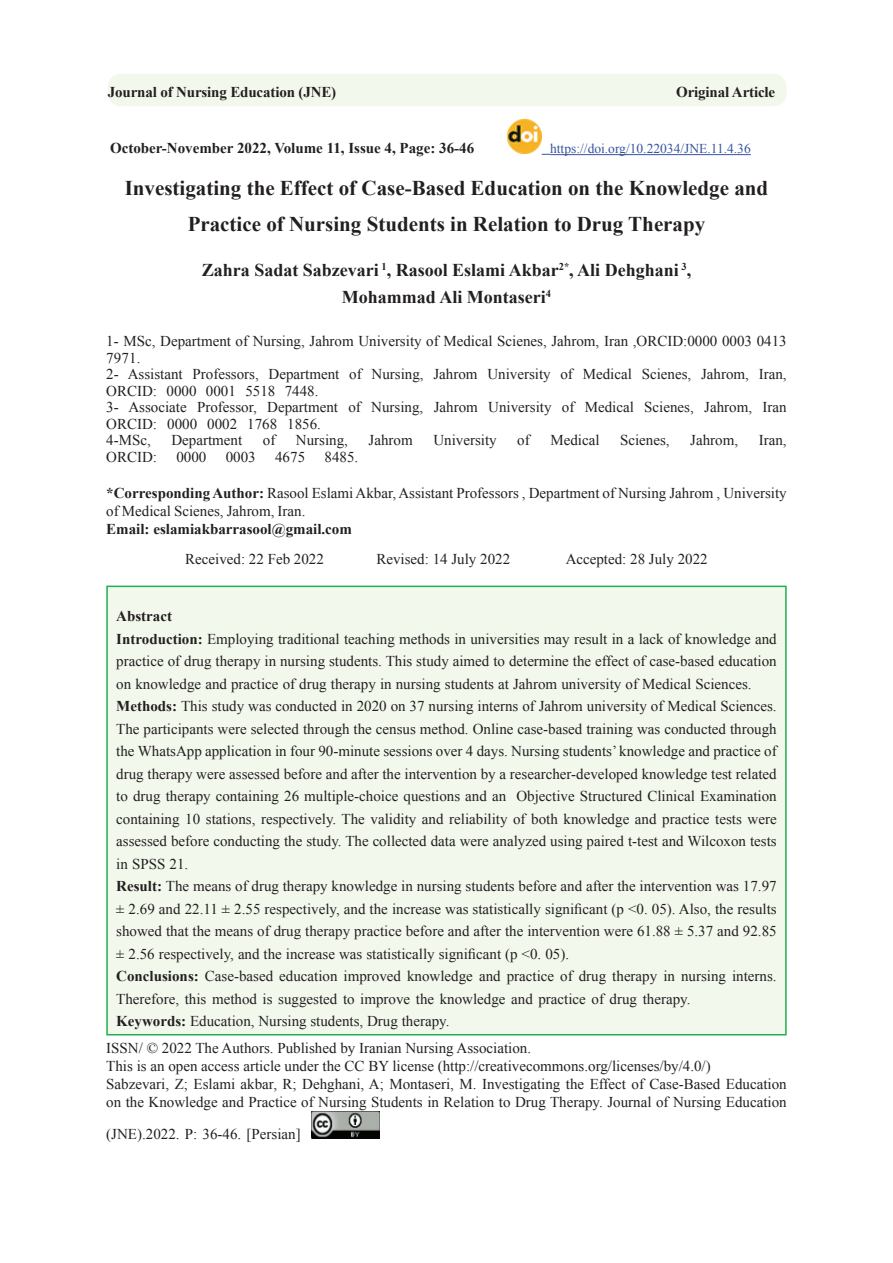
<style>
.page{position:relative;width:893px;height:1263px;background:#fff}
.page>*{position:absolute;margin:0;border:0;box-sizing:border-box;transform-origin:0 0}
.t1{font:700 21px/36px "Times New Roman";color:#231f20;text-align:center}
.t2{font:700 18px "Times New Roman";color:#231f20}
.t3{font:15px/22.5px "Times New Roman";color:#231f20}
.t4{font:700 15px "Times New Roman";color:#231f20}
.t5{font:13.5px "Times New Roman";color:#3853a3}
.t6{font:700 10.5px "Times New Roman";color:#231f20}
.s1{font-size:18px}
.s2{font-weight:700}
</style>
<div class="page">
<hr style="left:550px;top:154px;width:201px;height:1px;background:#3853a3">
<img style="left:508px;top:119px;width:34px;height:34px">
<div style="left:108px;top:74px;width:679px;height:32px;background:#f3f8ed;border-radius:14px"></div>
<div style="left:107px;top:586px;width:679px;height:449px;background:#f3f8ed"></div>
<div style="left:106px;top:586px;width:681px;height:449px;border:2px solid #1fb04f"></div>
<img style="left:311px;top:1111px;width:68px;height:27px">
<p class="t4" style="left:108px;top:82px;width:230px">Journal of Nursing Education (JNE)</p>
<p class="t4" style="left:110px;top:138px;width:366px">October-November 2022, Volume 11, Issue 4, Page: 36-46</p>
<p class="t4" style="left:676px;top:82px;width:100px">Original Article</p>
<p class="t5" style="left:550px;top:140px;width:202px">https://doi.org/10.22034/JNE.11.4.36</p>
<h1 class="t1" style="left:125px;top:169px;width:645px">Investigating the Effect of Case-Based Education on the Knowledge and<br>Practice of Nursing Students in Relation to Drug Therapy</h1>
<p class="t6" style="left:681px;top:259px;width:11px">3<span class="s1">,</span></p>
<p class="t6" style="left:559px;top:259px;width:16px"><span class="s1">,</span>*2</p>
<p class="t6" style="left:381px;top:259px;width:11px">1<span class="s1">,</span></p>
<p class="t2" style="left:202px;top:257px;width:179px">Zahra Sadat Sabzevari</p>
<p class="t2" style="left:396px;top:257px;width:165px">Rasool Eslami Akbar</p>
<p class="t2" style="left:577px;top:257px;width:103px">Ali Dehghani</p>
<p class="t6" style="left:546px;top:286px;width:7px">4</p>
<p class="t2" style="left:342px;top:284px;width:205px">Mohammad Ali Montaseri</p>
<p class="t3" style="left:106px;top:330px;width:682px">1- MSc, Department of Nursing, Jahrom University of Medical Scienes, Jahrom, Iran ,ORCID:0000 0003 0413</p>
<p class="t3" style="left:106px;top:346px;width:36px">7971.</p>
<p class="t3" style="left:759px;top:363px;width:29px">Iran,</p>
<p class="t3" style="left:128px;top:363px;width:57px">Assistant</p>
<p class="t3" style="left:371px;top:363px;width:54px">Nursing,</p>
<p class="t3" style="left:433px;top:363px;width:46px">Jahrom</p>
<p class="t3" style="left:487px;top:363px;width:65px">University</p>
<p class="t3" style="left:583px;top:363px;width:51px">Medical</p>
<p class="t3" style="left:642px;top:363px;width:51px">Scienes,</p>
<p class="t3" style="left:701px;top:363px;width:49px">Jahrom,</p>
<p class="t3" style="left:193px;top:363px;width:68px">Professors,</p>
<p class="t3" style="left:349px;top:363px;width:14px">of</p>
<p class="t3" style="left:560px;top:363px;width:14px">of</p>
<p class="t3" style="left:106px;top:363px;width:14px">2-</p>
<p class="t3" style="left:269px;top:363px;width:72px">Department</p>
<p class="t3" style="left:106px;top:379px;width:52px">ORCID:</p>
<p class="t3" style="left:167px;top:379px;width:31px">0000</p>
<p class="t3" style="left:206px;top:379px;width:31px">0001</p>
<p class="t3" style="left:245px;top:379px;width:31px">5518</p>
<p class="t3" style="left:285px;top:379px;width:35px">7448.</p>
<p class="t3" style="left:106px;top:396px;width:14px">3-</p>
<p class="t3" style="left:128px;top:396px;width:60px">Associate</p>
<p class="t3" style="left:197px;top:396px;width:61px">Professor,</p>
<p class="t3" style="left:267px;top:396px;width:72px">Department</p>
<p class="t3" style="left:106px;top:412px;width:52px">ORCID:</p>
<p class="t3" style="left:167px;top:412px;width:31px">0000</p>
<p class="t3" style="left:207px;top:412px;width:32px">0002</p>
<p class="t3" style="left:247px;top:412px;width:31px">1768</p>
<p class="t3" style="left:287px;top:412px;width:35px">1856.</p>
<p class="t3" style="left:348px;top:396px;width:14px">of</p>
<p class="t3" style="left:371px;top:396px;width:54px">Nursing,</p>
<p class="t3" style="left:106px;top:429px;width:46px">4-MSc,</p>
<p class="t3" style="left:171px;top:429px;width:72px">Department</p>
<p class="t3" style="left:263px;top:429px;width:14px">of</p>
<p class="t3" style="left:296px;top:429px;width:54px">Nursing,</p>
<p class="t3" style="left:369px;top:429px;width:46px">Jahrom</p>
<p class="t3" style="left:434px;top:396px;width:46px">Jahrom</p>
<p class="t3" style="left:488px;top:396px;width:65px">University</p>
<p class="t3" style="left:562px;top:396px;width:14px">of</p>
<p class="t3" style="left:585px;top:396px;width:51px">Medical</p>
<p class="t3" style="left:644px;top:396px;width:51px">Scienes,</p>
<p class="t3" style="left:704px;top:396px;width:49px">Jahrom,</p>
<p class="t3" style="left:762px;top:396px;width:26px">Iran</p>
<p class="t3" style="left:433px;top:429px;width:65px">University</p>
<p class="t3" style="left:517px;top:429px;width:14px">of</p>
<p class="t3" style="left:550px;top:429px;width:51px">Medical</p>
<p class="t3" style="left:620px;top:429px;width:51px">Scienes,</p>
<p class="t3" style="left:690px;top:429px;width:49px">Jahrom,</p>
<p class="t3" style="left:759px;top:429px;width:29px">Iran,</p>
<p class="t3" style="left:106px;top:445px;width:52px">ORCID:</p>
<p class="t3" style="left:106px;top:484px;width:682px;line-height:18px"><span class="s2">*CorrespondingAuthor:</span> Rasool EslamiAkbar,Assistant Professors , Department of Nursing Jahrom , University of Medical Scienes, Jahrom, Iran.</p>
<p class="t4" style="left:106px;top:519px;width:247px">Email: eslamiakbarrasool@gmail.com</p>
<p class="t3" style="left:566px;top:547px;width:144px">Accepted: 28 July 2022</p>
<p class="t3" style="left:176px;top:445px;width:31px">0000</p>
<p class="t3" style="left:226px;top:445px;width:31px">0003</p>
<p class="t3" style="left:275px;top:445px;width:31px">4675</p>
<p class="t3" style="left:324px;top:445px;width:35px">8485.</p>
<p class="t3" style="left:185px;top:547px;width:140px">Received: 22 Feb 2022</p>
<p class="t3" style="left:376px;top:547px;width:135px">Revised: 14 July 2022</p>
<p class="t4" style="left:116px;top:606px;width:57px">Abstract</p>
<p class="t3" style="left:116px;top:627px;width:662px"><span class="s2">Introduction:</span> Employing traditional teaching methods in universities may result in a lack of knowledge and</p>
<p class="t3" style="left:116px;top:649px;width:662px">practice of drug therapy in nursing students. This study aimed to determine the effect of case-based education</p>
<p class="t3" style="left:116px;top:672px;width:637px">on knowledge and practice of drug therapy in nursing students at Jahrom university of Medical Sciences.</p>
<p class="t3" style="left:116px;top:694px;width:662px"><span class="s2">Methods:</span> This study was conducted in 2020 on 37 nursing interns of Jahrom university of Medical Sciences.</p>
<p class="t3" style="left:116px;top:717px;width:662px">The participants were selected through the census method. Online case-based training was conducted through</p>
<p class="t3" style="left:116px;top:739px;width:662px">the WhatsApp application in four 90-minute sessions over 4 days. Nursing students’knowledge and practice of</p>
<p class="t3" style="left:116px;top:762px;width:662px">drug therapy were assessed before and after the intervention by a researcher-developed knowledge test related</p>
<p class="t3" style="left:516px;top:784px;width:262px">Objective Structured Clinical Examination</p>
<p class="t3" style="left:116px;top:784px;width:662px">to drug therapy containing 26 multiple-choice questions and an<br>containing 10 stations, respectively. The validity and reliability of both knowledge and practice tests were assessed before conducting the study. The collected data were analyzed using paired -t test and Wilcoxon tests in SPSS 21.<br><span class="s2">Result:</span> The means of drug therapy knowledge in nursing students before and after the intervention was 17.97 ± 2.69 and 22.11 ± 2.55 respectively, and the increase was statistically significant (p &lt;0. 05 .) Also, the results showed that the means of drug therapy practice before and after the intervention were 61.88 ± 5.37 and 92.85 ± 2.56 respectively, and the increase was statistically significant &gt;p( 0 . 0 5 .(<br><span class="s2">Conclusions:</span> Case-based education improved knowledge and practice of drug therapy in nursing interns.<br>Therefore, this method is suggested to improve the knowledge and practice of drug therapy.<br><span class="s2">Keywords:</span> Education, Nursing students, Drug therapy.</p>
<p class="t3" style="left:106px;top:1039px;width:682px;line-height:18px">ISSN/ © 2022 The Authors. Published by Iranian Nursing Association.<br>This is an open access article under the CC BY license (http://creativecommons.org/licenses/by/4.0/(<br>Sabzevari Z, ; Eslami akbar R, ; Dehghani A, ; Montaseri M, . Investigating the Effect of Case-Based Education on the Knowledge and Practice of Nursing Students in Relation to Drug Therapy. Journal of Nursing Education</p>
<p class="t3" style="left:106px;top:1122px;width:196px">(JNE).2022. :P 36-46. [Persian[</p>
</div>
